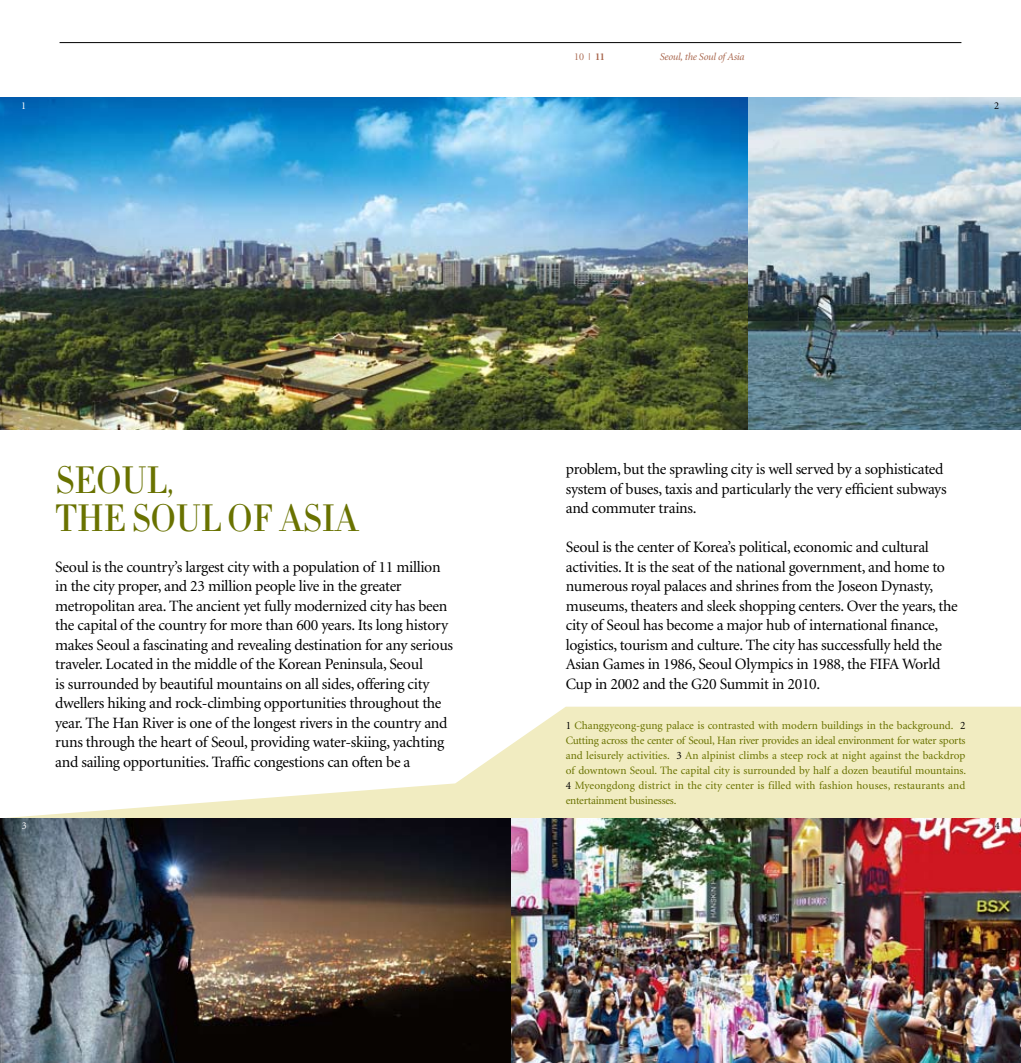
<style>
.page{position:relative;width:1021px;height:1063px;background:#fff}
.page>*{position:absolute;margin:0;border:0;box-sizing:border-box;transform-origin:0 0}
.t1{font:37.5px/37.5px "Didot HTF L06 Light";letter-spacing:-.02em;color:#697200}
.t2{font:15.75px/19.5px "Minion";letter-spacing:-.02em;color:#000}
.t3{font:11.25px/15px "Minion";letter-spacing:-.01em;color:#697200;text-align:justify}
.t4{font:italic 10.5px "Minion";letter-spacing:-.02em;color:#a8664d}
.t5{font:10.5px "Minion Display";color:#a8664d}
.t6{font:10.5px "Minion";color:#fff}
.t7{font:10.5px "Minion";color:#000}
.s1{font-family:"Minion"}
.s2{font-family:"Minion";font-weight:700}
.s3{color:#000}
</style>
<div class="page">
<svg style="left:0;top:707px;width:1020px;height:112px;fill:#f1ecc1"></svg>
<hr style="left:60px;top:42px;width:901px;height:1px;background:#000">
<img style="left:0;top:98px;width:1020px;height:331px">
<img style="left:0;top:819px;width:1020px;height:244px">
<p class="t5" style="left:574px;top:51px;width:32px">10 <span class="s1">|</span> <span class="s2">11</span></p>
<p class="t4" style="left:659px;top:51px;width:86px">Seoul, the Soul of Asia</p>
<p class="t6" style="left:21px;top:100px;width:7px">1</p>
<p class="t7" style="left:994px;top:100px;width:7px">2</p>
<h1 class="t1" style="left:55px;top:463px;width:305px">SEOUL,<br>THE SOUL OF ASIA</h1>
<p class="t2" style="left:55px;top:557px;width:399px">Seoul is the country’s largest city with a population of 11 million in the city proper, and 23 million people live in the greater metropolitan area. The ancient yet fully modernized city has been the capital of the country for more than 600 years. Its long history makes Seoul a fascinating and revealing destination for any serious traveler. Located in the middle of the Korean Peninsula, Seoul<br>is surrounded by beautiful mountains on all sides, offering city dwellers hiking and rock-climbing opportunities throughout the year. The Han River is one of the longest rivers in the country and runs through the heart of Seoul, providing water-skiing, yachting and sailing opportunities. Traffic congestions can often be a</p>
<p class="t2" style="left:566px;top:460px;width:382px">problem, but the sprawling city is well served by a sophisticated system of buses, taxis and particularly the very efficient subways and commuter trains.</p>
<p class="t2" style="left:566px;top:538px;width:393px">Seoul is the center of Korea’s political, economic and cultural activities. It is the seat of the national government, and home to numerous royal palaces and shrines from the Joseon Dynasty, museums, theaters and sleek shopping centers. Over the years, the city of Seoul has become a major hub of international finance, logistics, tourism and culture. The city has successfully held the Asian Games in 1986, Seoul Olympics in 1988, the FIFA World Cup in 2002 and the G20 Summit in 2010.</p>
<p class="t3" style="left:565px;top:718px;width:402px"><span class="s3">1</span> Changgyeong-gung palace is contrasted with modern buildings in the background. <span class="s3">2<br></span>Cutting across the center of Seoul, Han river provides an ideal environment for water sports and leisurely activities. <span class="s3">3</span> An alpinist climbs a steep rock at night against the backdrop of downtown Seoul. The capital city is surrounded by half a dozen beautiful mountains.<br><span class="s3">4</span> Myeongdong district in the city center is filled with fashion houses, restaurants and entertainment businesses.</p>
<p class="t6" style="left:22px;top:821px;width:7px">3</p>
<p class="t7" style="left:994px;top:821px;width:7px">4</p>
</div>
